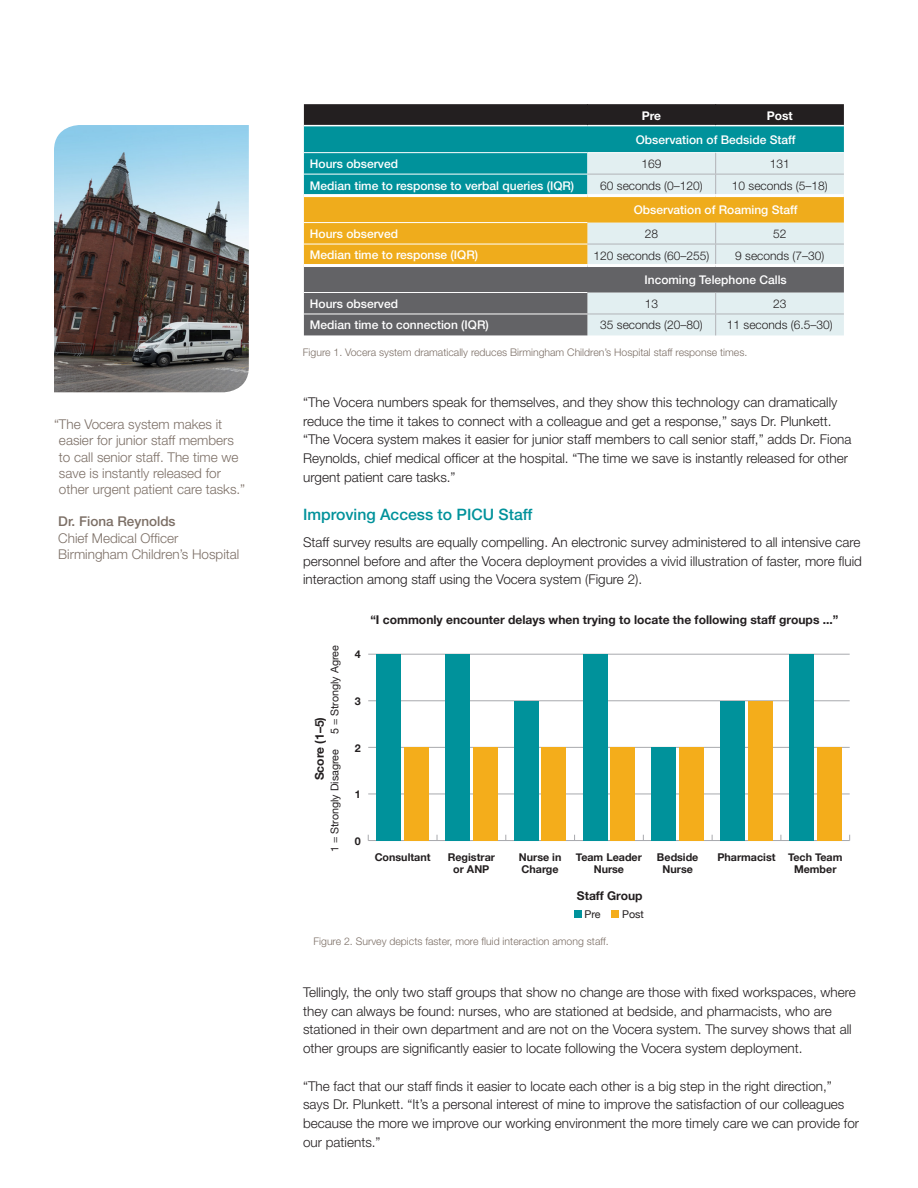
<style>
.page{position:relative;width:918px;height:1188px;background:#fff}
.page>*{position:absolute;margin:0;border:0;box-sizing:border-box;transform-origin:0 0}
.Heading_B{font:500 15.75px "Helvetica Neue";color:#00929b}
.Body_text{font:300 13.5px/18.8px "Helvetica Neue";color:#231f20}
.Call-Out_Sidebar_quo{font:300 13.5px/16.2px "Helvetica Neue";color:#7c6f66}
.Call-Out_Sidebar_quo-2{font:500 13.5px "Helvetica Neue";color:#7c6f66}
.t1{font:500 12px "Helvetica Neue";color:#fff}
.t2{font:300 12px "Helvetica Neue";color:#231f20}
.t3{font:700 12px "Helvetica Neue";color:#231f20}
.t4{font:700 12px "Helvetica Neue";color:#fff}
.t5{font:700 10.65px/12px "Helvetica Neue";color:#231f20;text-align:center}
.t6{font:10.65px "Helvetica Neue";color:#231f20}
.Sidebar_Contacts{font:300 10.5px "Helvetica Neue";color:#7c6f66}
</style>
<div class="page">
<svg style="left:304px;top:104px;width:540px;height:231px;background:#8da086"></svg>
<hr style="left:368px;top:840px;width:482px;height:1px;background:#a8a9ad">
<hr style="left:368px;top:794px;width:482px;height:1px;background:#a8a9ad">
<hr style="left:368px;top:747px;width:482px;height:1px;background:#a8a9ad">
<hr style="left:368px;top:700px;width:482px;height:1px;background:#a8a9ad">
<hr style="left:368px;top:654px;width:482px;height:1px;background:#a8a9ad">
<div style="left:404px;top:747px;width:25px;height:94px;background:#f4ad1b"></div>
<div style="left:473px;top:747px;width:25px;height:94px;background:#f4ad1b"></div>
<div style="left:542px;top:747px;width:24px;height:94px;background:#f4ad1b"></div>
<div style="left:610px;top:747px;width:25px;height:94px;background:#f4ad1b"></div>
<div style="left:679px;top:747px;width:25px;height:94px;background:#f4ad1b"></div>
<div style="left:748px;top:701px;width:25px;height:140px;background:#f4ad1b"></div>
<div style="left:817px;top:747px;width:24px;height:94px;background:#f4ad1b"></div>
<div style="left:376px;top:654px;width:25px;height:187px;background:#00929b"></div>
<div style="left:445px;top:654px;width:25px;height:187px;background:#00929b"></div>
<div style="left:514px;top:701px;width:25px;height:140px;background:#00929b"></div>
<div style="left:583px;top:654px;width:25px;height:187px;background:#00929b"></div>
<div style="left:652px;top:747px;width:24px;height:94px;background:#00929b"></div>
<div style="left:720px;top:701px;width:25px;height:140px;background:#00929b"></div>
<div style="left:789px;top:654px;width:25px;height:187px;background:#00929b"></div>
<div style="left:574px;top:910px;width:8px;height:8px;background:#00929b"></div>
<div style="left:612px;top:910px;width:7px;height:8px;background:#f4ad1b"></div>
<img style="left:54px;top:125px;width:195px;height:267px">
<p class="Call-Out_Sidebar_quo" style="left:59px;top:416px;width:188px;text-indent:-5px">“The Vocera system makes it easier for junior staff members to call senior staff. The time we save is instantly released for other urgent patient care tasks.”</p>
<p class="Call-Out_Sidebar_quo-2" style="left:58px;top:513px;width:119px">Dr. Fiona Reynolds</p>
<p class="Call-Out_Sidebar_quo" style="left:58px;top:529px;width:122px">Chief Medical Officer</p>
<p class="Call-Out_Sidebar_quo" style="left:58px;top:546px;width:183px">Birmingham Children’s Hospital</p>
<p class="t4" style="left:642px;top:108px;width:21px">Pre</p>
<p class="t4" style="left:767px;top:108px;width:28px">Post</p>
<p class="t1" style="left:636px;top:132px;width:161px">Observation of Bedside Staff</p>
<p class="t1" style="left:310px;top:157px;width:90px">Hours observed</p>
<p class="t2" style="left:642px;top:157px;width:22px">169</p>
<p class="t2" style="left:770px;top:157px;width:22px">131</p>
<p class="t1" style="left:310px;top:178px;width:266px">Median time to response to verbal queries (IQR)</p>
<p class="t2" style="left:600px;top:178px;width:104px">60 seconds (0–120)</p>
<p class="t2" style="left:732px;top:178px;width:97px">10 seconds (5–18)</p>
<p class="t1" style="left:634px;top:202px;width:165px">Observation of Roaming Staff</p>
<p class="t1" style="left:310px;top:227px;width:90px">Hours observed</p>
<p class="t2" style="left:645px;top:226px;width:15px">28</p>
<p class="t2" style="left:773px;top:226px;width:15px">52</p>
<p class="t1" style="left:310px;top:248px;width:170px">Median time to response (IQR)</p>
<p class="t2" style="left:594px;top:248px;width:117px">120 seconds (60–255)</p>
<p class="t2" style="left:735px;top:248px;width:91px">9 seconds (7–30)</p>
<p class="t1" style="left:645px;top:272px;width:144px">Incoming Telephone Calls</p>
<p class="t1" style="left:310px;top:296px;width:90px">Hours observed</p>
<p class="t2" style="left:645px;top:296px;width:15px">13</p>
<p class="t2" style="left:773px;top:296px;width:15px">23</p>
<p class="t1" style="left:310px;top:318px;width:180px">Median time to connection (IQR)</p>
<p class="t2" style="left:600px;top:318px;width:104px">35 seconds (20–80)</p>
<p class="t2" style="left:727px;top:318px;width:107px">11 seconds (6.5–30)</p>
<p class="Sidebar_Contacts" style="left:303px;top:346px;width:446px">Figure 1. Vocera system dramatically reduces Birmingham Children’s Hospital staff response times.</p>
<p class="Body_text" style="left:303px;top:392px;width:536px">“The Vocera numbers speak for themselves, and they show this technology can dramatically reduce the time it takes to connect with a colleague and get a response,” says Dr. Plunkett.</p>
<p class="Body_text" style="left:303px;top:430px;width:550px">“The Vocera system makes it easier for junior staff members to call senior staff,” adds Dr. Fiona<br>Reynolds, chief medical officer at the hospital. “The time we save is instantly released for other urgent patient care tasks.”</p>
<p class="Heading_B" style="left:303px;top:505px;width:231px">Improving Access to PICU Staff</p>
<p class="Body_text" style="left:303px;top:532px;width:560px;text-align:justify">Staff survey results are equally compelling. An electronic survey administered to all intensive care personnel before and after the Vocera deployment provides a vivid illustration of faster, more fluid interaction among staff using the Vocera system (Figure 2).</p>
<p class="t6" style="left:327px;top:734px;width:91px;rotate:-90deg">5 = Strongly Agree</p>
<p class="t3" style="left:310px;top:780px;width:65px;rotate:-90deg">Score (1–5)</p>
<p class="t6" style="left:327px;top:852px;width:105px;rotate:-90deg">1 = Strongly Disagree</p>
<p class="t5" style="left:355px;top:649px;width:7px">4</p>
<p class="t3" style="left:370px;top:611px;width:470px">“I commonly encounter delays when trying to locate the following staff groups ...”</p>
<p class="t5" style="left:355px;top:695px;width:7px">3</p>
<p class="t5" style="left:355px;top:742px;width:7px">2</p>
<p class="t5" style="left:355px;top:789px;width:7px">1</p>
<p class="t5" style="left:355px;top:835px;width:7px">0</p>
<p class="t5" style="left:375px;top:851px;width:57px">Consultant</p>
<p class="t5" style="left:448px;top:851px;width:49px">Registrar or ANP</p>
<p class="t5" style="left:519px;top:851px;width:44px;text-align:left">Nurse in<br>Charge</p>
<p class="t5" style="left:576px;top:851px;width:67px">Team Leader<br>Nurse</p>
<p class="t3" style="left:577px;top:887px;width:67px">Staff Group</p>
<p class="t6" style="left:585px;top:906px;width:18px">Pre</p>
<p class="t6" style="left:622px;top:906px;width:23px">Post</p>
<p class="t5" style="left:657px;top:851px;width:43px">Bedside</p>
<p class="t5" style="left:717px;top:851px;width:60px">Pharmacist</p>
<p class="t5" style="left:663px;top:863px;width:32px">Nurse</p>
<p class="t5" style="left:788px;top:851px;width:56px">Tech Team<br>Member</p>
<p class="Sidebar_Contacts" style="left:314px;top:934px;width:297px">Figure 2. Survey depicts faster, more fluid interaction among staff.</p>
<p class="Body_text" style="left:303px;top:982px;width:554px">Tellingly, the only two staff groups that show no change are those with fixed workspaces, where they can always be found: nurses, who are stationed at bedside, and pharmacists, who are stationed in their own department and are not on the Vocera system. The survey shows that all other groups are significantly easier to locate following the Vocera system deployment.</p>
<p class="Body_text" style="left:303px;top:1076px;width:557px">“The fact that our staff finds it easier to locate each other is a big step in the right direction,” says Dr. Plunkett. “It’s a personal interest of mine to improve the satisfaction of our colleagues because the more we improve our working environment the more timely care we can provide for our patients.”</p>
</div>
